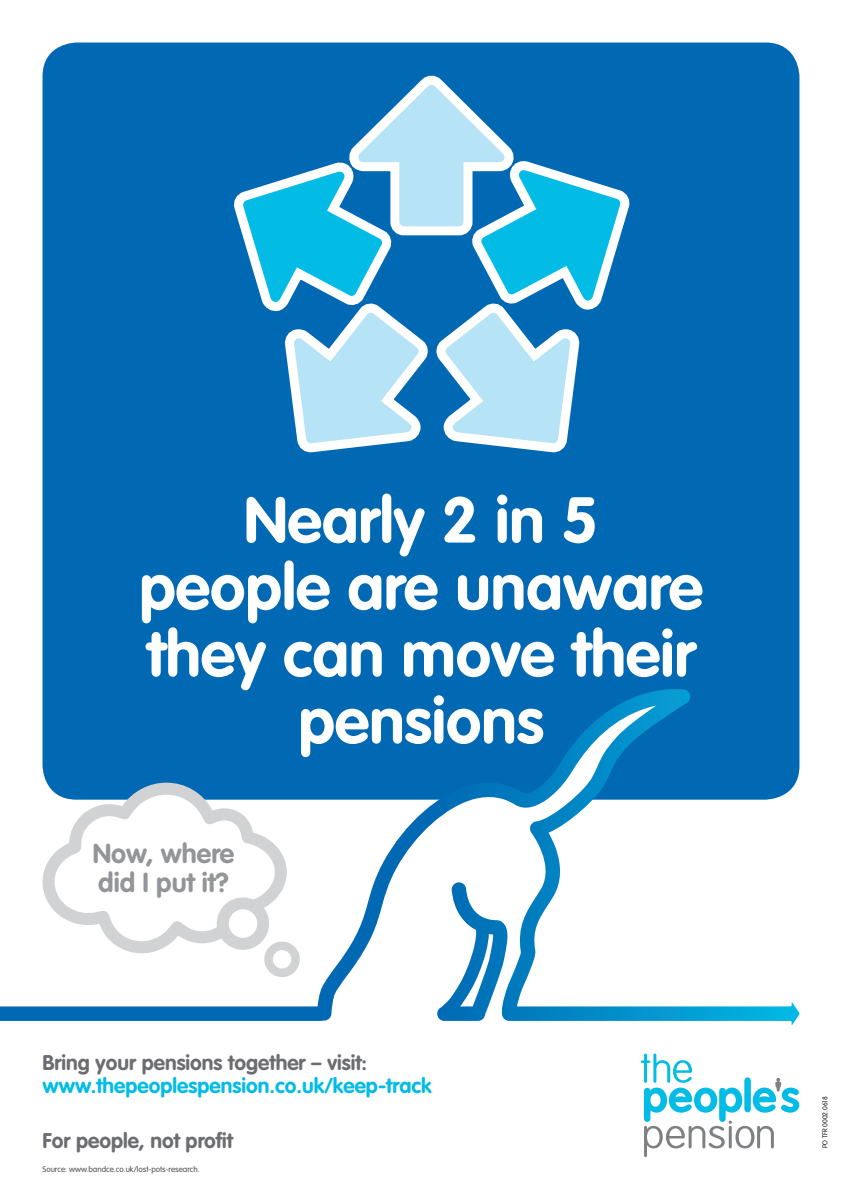
<style>
.page{position:relative;width:842px;height:1191px;background:#fff}
.page>*{position:absolute;margin:0;border:0;box-sizing:border-box;transform-origin:0 0}
._2__Subheading_1_-_2{font:700 63.7px/66.9px "VAG Rounded Std";color:#fff;text-align:center}
.t1{font:700 27px/29px "VAG Rounded Std";color:#939598}
._2__Subheading_1_-_2-2{font:700 21px/23px "VAG Rounded Std";color:#02bce5}
._5__Body_Text_BOLD_9{font:700 21px "VAG Rounded Std";color:#6c6d70}
._5__Body_Text_BOLD_9-2{font:300 8px "VAG Rounded Std";color:#4b4c4d}
._7__Footer_caption{font:300 7px "VAG Rounded Std";color:#231f20}
.s1{color:#6c6d70}
</style>
<div class="page">
<svg style="left:641px;top:1053px;width:158px;height:104px"></svg>
<div style="left:43px;top:43px;width:756px;height:756px;background:#0168b3;border-radius:34px"></div>
<svg style="left:0;top:689px;width:799px;height:336px"></svg>
<svg style="left:437px;top:882px;width:73px;height:139px"></svg>
<svg style="left:234px;top:75px;width:396px;height:378px"></svg>
<p class="_2__Subheading_1_-_2" style="left:139px;top:489px;width:565px">Nearly 2 in 5<br>people are unaware they can move their pensions</p>
<p class="t1" style="left:93px;top:840px;width:143px">Now, where did I put it?</p>
<p class="_2__Subheading_1_-_2-2" style="left:43px;top:1051px;width:391px"><span class="s1">Bring your pensions together – visit: </span>www.thepeoplespension.co.uk/keep-track</p>
<p class="_5__Body_Text_BOLD_9" style="left:43px;top:1128px;width:192px">For people, not profit</p>
<p class="_5__Body_Text_BOLD_9-2" style="left:43px;top:1164px;width:159px">Source: www.bandce.co.uk/lost-pots-research.</p>
<p class="_7__Footer_caption" style="left:821px;top:1148px;width:54px;rotate:-90deg">PO TFR 0002.0618</p>
</div>
